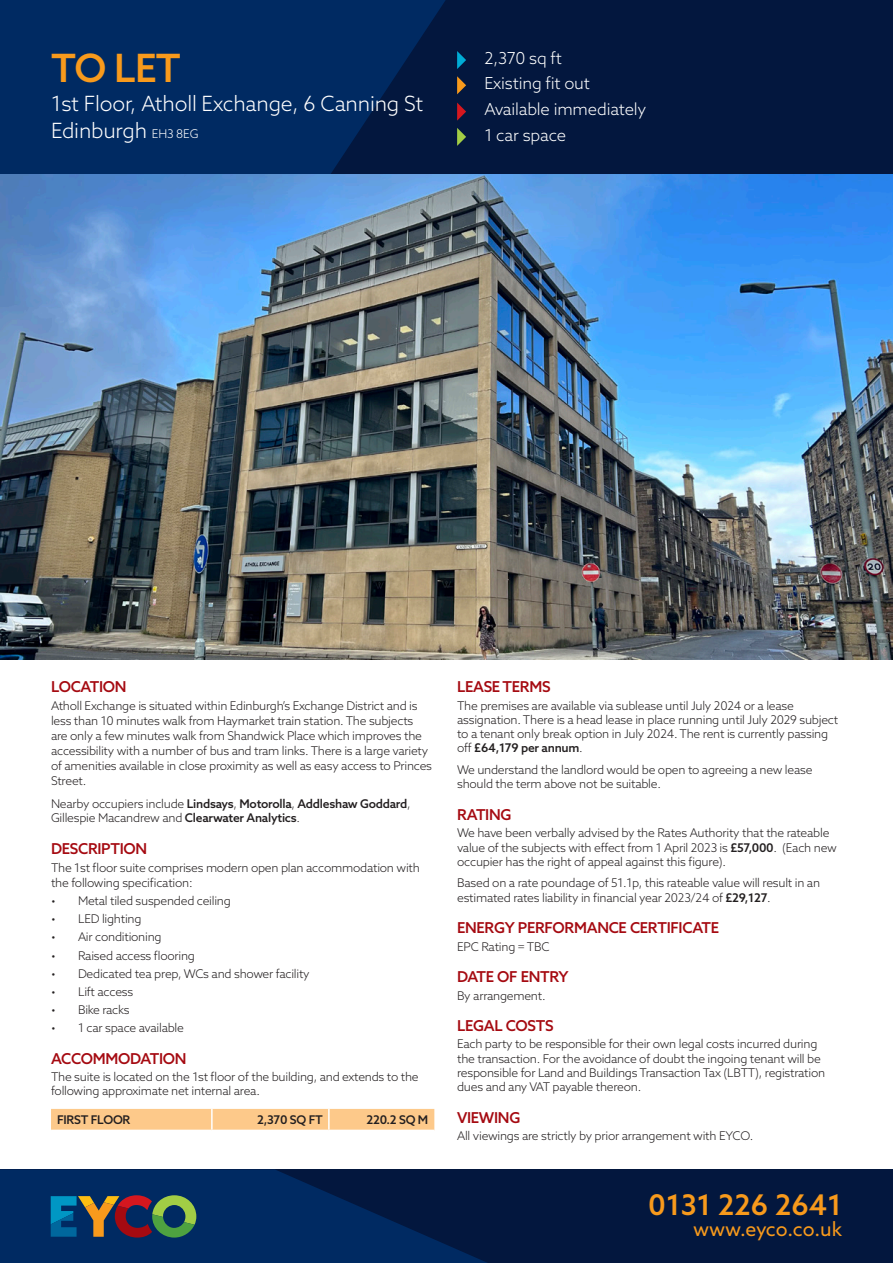
<style>
.page{position:relative;width:893px;height:1263px;background:#fff}
.page>*{position:absolute;margin:0;border:0;box-sizing:border-box;transform-origin:0 0}
.Heading_1_-_to_let{font:500 39px "Azo Sans";color:#f89a1c}
.t1{font:500 28.5px "Azo Sans";color:#f89a1c}
.Heading_2_-_address{font:300 21px "Azo Sans";letter-spacing:-.01em;color:#fff}
.t2{font:19.5px "Azo Sans";color:#f89a1c}
.Heading_3_-_square_bullets{font:300 16.5px "Azo Sans";letter-spacing:-.01em;color:#fff}
.Para_header{font:500 15px "Azo Sans";letter-spacing:-.02em;color:#a50a11}
.Body_text{font:300 12px/14.2px "Azo Sans";letter-spacing:-.02em;color:#231f20}
.Body_text-2{font:500 12px/14.2px "Azo Sans";letter-spacing:-.02em;color:#231f20}
.Body_table{font:500 12px "Azo Sans";letter-spacing:-.02em;color:#231f20}
.s1{font-size:12px}
.s2{font-weight:300}
.s3{font-weight:500}
</style>
<div class="page">
<div style="left:0;top:0;width:893px;height:174px;background:#03173e"></div>
<div style="left:0;top:1169px;width:893px;height:94px;background:#03173e"></div>
<svg style="left:0;top:1169px;width:487px;height:94px;fill:#002a62"></svg>
<svg style="left:0;top:0;width:446px;height:174px;background:#00275d"></svg>
<svg style="left:457px;top:51px;width:9px;height:18px"></svg>
<svg style="left:457px;top:76px;width:9px;height:18px"></svg>
<svg style="left:457px;top:103px;width:9px;height:18px"></svg>
<svg style="left:457px;top:128px;width:9px;height:18px"></svg>
<svg style="left:51px;top:1195px;width:145px;height:42px;background:#495855"></svg>
<div style="left:51px;top:1109px;width:383px;height:21px;background:#fdc98a"></div>
<hr style="left:211px;top:1109px;width:2px;height:21px;background:#fff">
<hr style="left:328px;top:1109px;width:2px;height:21px;background:#fff">
<img style="left:0;top:174px;width:893px;height:485px">
<p class="Heading_1_-_to_let" style="left:51px;top:42px;width:131px">TO LET</p>
<p class="Heading_2_-_address" style="left:51px;top:90px;width:374px">1st Floor, Atholl Exchange, 6 Canning St</p>
<p class="Heading_2_-_address" style="left:51px;top:117px;width:149px">Edinburgh <span class="s1">EH3 8EG</span></p>
<p class="Heading_3_-_square_bullets" style="left:484px;top:47px;width:79px">2,370 sq ft</p>
<p class="Heading_3_-_square_bullets" style="left:484px;top:73px;width:107px">Existing fit out</p>
<p class="Heading_3_-_square_bullets" style="left:484px;top:99px;width:164px">Available immediately</p>
<p class="Heading_3_-_square_bullets" style="left:484px;top:125px;width:83px">1 car space</p>
<p class="Para_header" style="left:51px;top:677px;width:77px">LOCATION</p>
<p class="Body_text" style="left:51px;top:698px;width:383px;line-height:15px">Atholl Exchange is situated within Edinburgh’s Exchange District and is less than 10 minutes walk from Haymarket train station. The subjects are only a few minutes walk from Shandwick Place which improves the accessibility with a number of bus and tram links. There is a large variety of amenities available in close proximity as well as easy access to Princes Street.</p>
<p class="Body_text-2" style="left:51px;top:796px;width:361px"><span class="s2">Nearby occupiers include</span> Lindsays<span class="s2">,</span> Motorolla<span class="s2">,</span> Addleshaw Goddard<span class="s2">,<br>Gillespie Macandrew and</span> Clearwater Analytics<span class="s2">.</span></p>
<p class="Para_header" style="left:51px;top:838px;width:98px">DESCRIPTION</p>
<p class="Body_text" style="left:51px;top:860px;width:370px;line-height:15px">The 1st floor suite comprises modern open plan accommodation with the following specification:</p>
<p class="Body_text" style="left:51px;top:893px;width:181px">• Metal tiled suspended ceiling</p>
<p class="Body_text" style="left:51px;top:912px;width:92px">• LED lighting</p>
<p class="Body_text" style="left:51px;top:930px;width:112px">• Air conditioning</p>
<p class="Body_text" style="left:51px;top:948px;width:146px">• Raised access flooring</p>
<p class="Body_text" style="left:51px;top:966px;width:260px">• Dedicated tea prep, WCs and shower facility</p>
<p class="Body_text" style="left:51px;top:984px;width:84px">• Lift access</p>
<p class="Body_text" style="left:51px;top:1002px;width:80px">• Bike racks</p>
<p class="Body_text" style="left:51px;top:1021px;width:134px">• 1 car space available</p>
<p class="Para_header" style="left:51px;top:1048px;width:137px">ACCOMMODATION</p>
<p class="Body_text" style="left:51px;top:1070px;width:369px">The suite is located on the 1st floor of the building, and extends to the following approximate net internal area.</p>
<p class="Body_table" style="left:57px;top:1112px;width:75px">FIRST FLOOR</p>
<p class="Body_table" style="left:257px;top:1112px;width:67px">2,370 SQ FT</p>
<p class="Body_table" style="left:366px;top:1112px;width:63px">220.2 SQ M</p>
<p class="Para_header" style="left:457px;top:677px;width:95px">LEASE TERMS</p>
<p class="Body_text" style="left:457px;top:698px;width:383px">The premises are available via sublease until July 2024 or a lease assignation. There is a head lease in place running until July 2029 subject to a tenant only break option in July 2024. The rent is currently passing off <span class="s3">£64,179 per annum</span>.</p>
<p class="Body_text" style="left:457px;top:763px;width:357px">We understand the landlord would be open to agreeing a new lease should the term above not be suitable.</p>
<p class="Para_header" style="left:457px;top:805px;width:56px">RATING</p>
<p class="Body_text" style="left:457px;top:826px;width:381px">We have been verbally advised by the Rates Authority that the rateable value of the subjects with effect from 1 April 2023 is <span class="s3">£57,000</span>. (Each new occupier has the right of appeal against this figure).</p>
<p class="Body_text" style="left:457px;top:876px;width:365px">Based on a rate poundage of 51.1p, this rateable value will result in an estimated rates liability in financial year 2023/24 of <span class="s3">£29,127</span>.</p>
<p class="Para_header" style="left:457px;top:918px;width:264px">ENERGY PERFORMANCE CERTIFICATE</p>
<p class="Body_text" style="left:457px;top:939px;width:94px">EPC Rating = TBC</p>
<p class="Para_header" style="left:457px;top:967px;width:113px">DATE OF ENTRY</p>
<p class="Body_text" style="left:457px;top:988px;width:90px">By arrangement.</p>
<p class="Para_header" style="left:457px;top:1016px;width:98px">LEGAL COSTS</p>
<p class="Body_text" style="left:457px;top:1037px;width:370px">Each party to be responsible for their own legal costs incurred during the transaction. For the avoidance of doubt the ingoing tenant will be responsible for Land and Buildings Transaction Tax (LBTT), registration dues and any VAT payable thereon.</p>
<p class="Para_header" style="left:457px;top:1107px;width:65px">VIEWING</p>
<p class="Body_text" style="left:457px;top:1128px;width:298px">All viewings are strictly by prior arrangement with EYCO.</p>
<h2 class="t1" style="left:648px;top:1186px;width:195px">0131 226 2641</h2>
<h3 class="t2" style="left:693px;top:1217px;width:150px">www.eyco.co.uk</h3>
</div>
